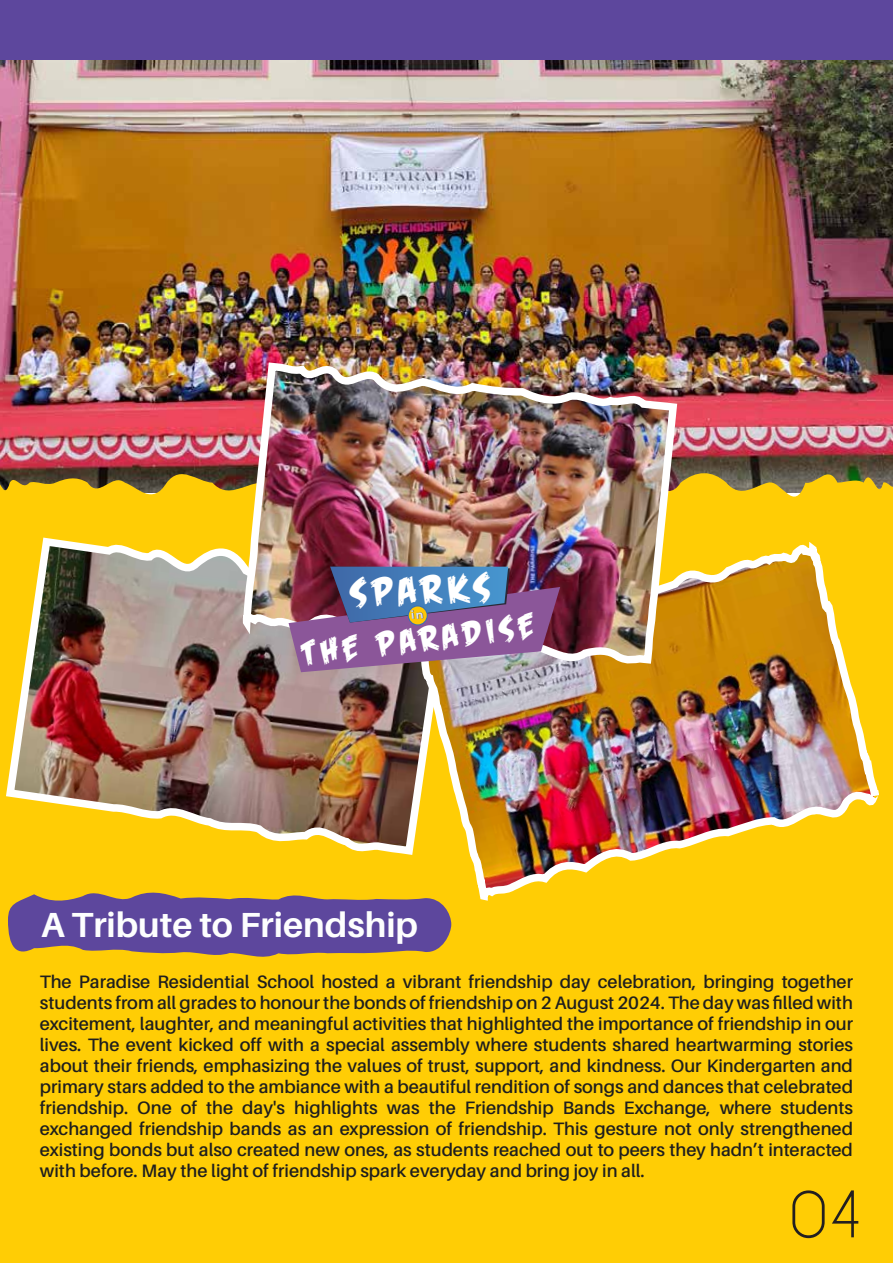
<style>
.page{position:relative;width:893px;height:1263px;background:#fff}
.page>*{position:absolute;margin:0;border:0;box-sizing:border-box;transform-origin:0 0}
.t1{font:60px "Caviar Dreams";color:#231f20}
.t2{font:38.4px "Feastof Flesh BB";color:#fff}
.t3{font:700 34.8px "Aileron";color:#fdfefe}
.t4{font:33.75px "Feastof Flesh BB";color:#fff}
.t5{font:600 18px/21px "Aileron";color:#1e1e1e;text-align:justify}
</style>
<div class="page">
<img style="left:0;top:60px;width:893px;height:403px">
<div style="left:0;top:0;width:893px;height:60px;background:#5d479d"></div>
<div style="left:0;top:463px;width:893px;height:800px;background:#ffcd05"></div>
<img style="left:3px;top:541px;width:412px;height:356px">
<img style="left:415px;top:542px;width:467px;height:359px">
<img style="left:239px;top:218px;width:442px;height:449px">
<svg style="left:8px;top:887px;width:443px;height:74px;background:#8a6c72"></svg>
<svg style="left:289px;top:567px;width:271px;height:105px;background:#786393"></svg>
<h2 class="t2" style="left:348px;top:569px;width:143px;rotate:-2deg">SPARKS</h2>
<h3 class="t4" style="left:298px;top:633px;width:236px;rotate:-7deg">THE PARADISE</h3>
<h3 class="t3" style="left:41px;top:905px;width:378px">A Tribute to Friendship</h3>
<p class="t5" style="left:40px;top:971px;width:815px">The Paradise Residential School hosted a vibrant friendship day celebration, bringing together students from all grades to honour the bonds of friendship on 2 August 2024. The day was filled with excitement, laughter, and meaningful activities that highlighted the importance of friendship in our lives. The event kicked off with a special assembly where students shared heartwarming stories about their friends, emphasizing the values of trust, support, and kindness. Our Kindergarten and primary stars added to the ambiance with a beautiful rendition of songs and dances that celebrated friendship. One of the day's highlights was the Friendship Bands Exchange, where students exchanged friendship bands as an expression of friendship. This gesture not only strengthened existing bonds but also created new ones, as students reached out to peers they hadn’t interacted with before. May the light of friendship spark everyday and bring joy in all.</p>
<h1 class="t1" style="left:790px;top:1178px;width:75px">04</h1>
</div>
